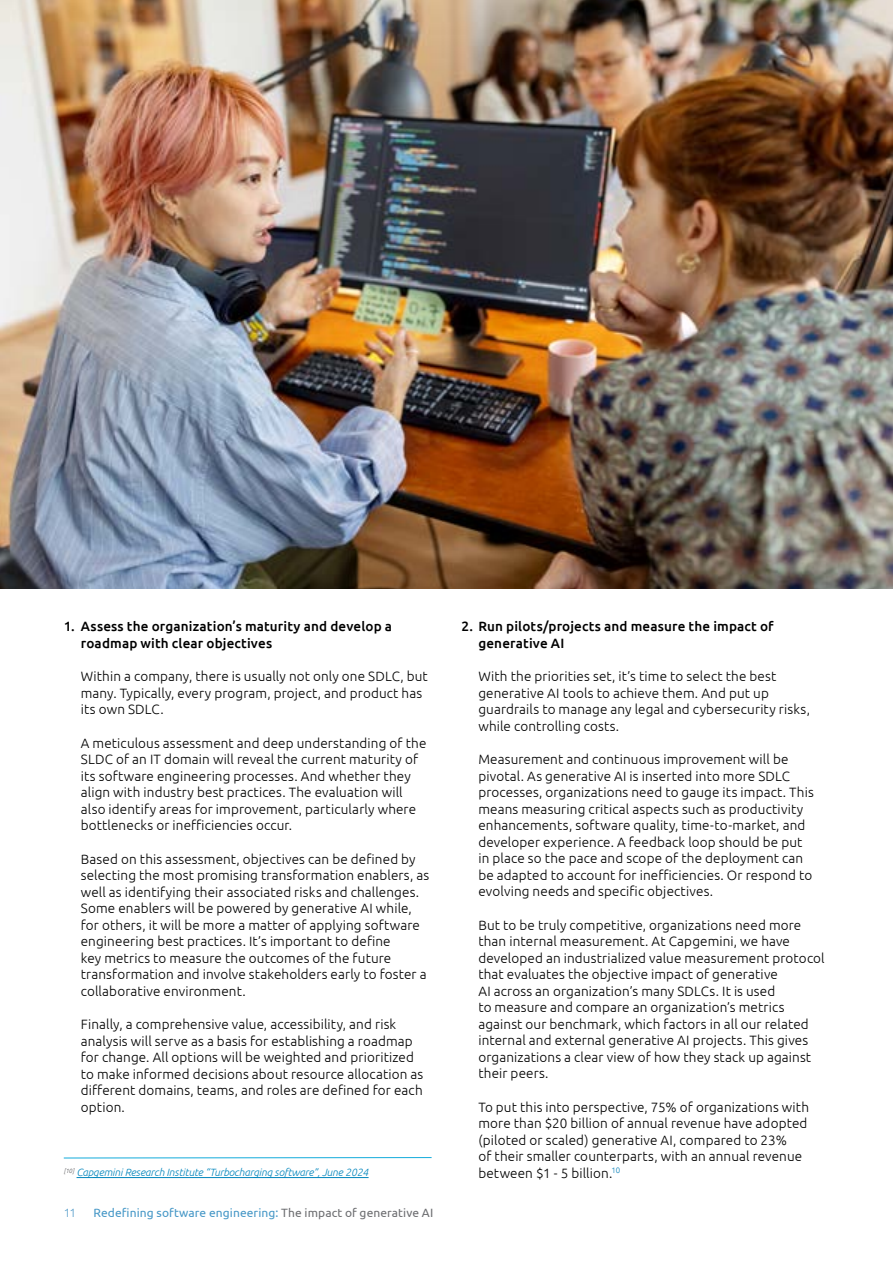
<style>
.page{position:relative;width:893px;height:1263px;background:#fff}
.page>*{position:absolute;margin:0;border:0;box-sizing:border-box;transform-origin:0 0}
.t1{font:300 13.5px/16.5px "Ubuntu";letter-spacing:.01em;color:#000}
.t2{font:500 13.5px/16.5px "Ubuntu";letter-spacing:.01em;color:#000}
.t3{font:12px "Ubuntu";letter-spacing:.01em;color:#4798c7}
.t4{font:300 12px "Ubuntu";color:#569dca}
.t5{font:italic 300 10.5px "Ubuntu";letter-spacing:-.01em;color:#0085bc}
.s1{color:#6d6e71}
</style>
<div class="page">
<img style="left:0;top:0;width:893px;height:589px">
<hr style="left:77px;top:1177px;width:292px;height:1px;background:#0085bc">
<hr style="left:64px;top:1157px;width:368px;height:1px;background:#12abdb">
<p class="t2" style="left:81px;top:618px;width:313px;text-indent:-17px">1. Assess the organization’s maturity and develop a roadmap with clear objectives</p>
<p class="t1" style="left:81px;top:668px;width:349px">Within a company, there is usually not only one SDLC, but many. Typically, every program, project, and product has its own SDLC.</p>
<p class="t1" style="left:81px;top:734px;width:347px">A meticulous assessment and deep understanding of the SLDC of an IT domain will reveal the current maturity of its software engineering processes. And whether they align with industry best practices. The evaluation will also identify areas for improvement, particularly where bottlenecks or inefficiencies occur.</p>
<p class="t1" style="left:81px;top:850px;width:350px">Based on this assessment, objectives can be defined by selecting the most promising transformation enablers, as well as identifying their associated risks and challenges.<br>Some enablers will be powered by generative AI while, for others, it will be more a matter of applying software engineering best practices. It’s important to define<br>key metrics to measure the outcomes of the future transformation and involve stakeholders early to foster a collaborative environment.</p>
<p class="t1" style="left:81px;top:1016px;width:344px">Finally, a comprehensive value, accessibility, and risk analysis will serve as a basis for establishing a roadmap for change. All options will be weighted and prioritized to make informed decisions about resource allocation as different domains, teams, and roles are defined for each option.</p>
<p class="t5" style="left:64px;top:1166px;width:306px"><sup>[10]</sup> Capgemini Research Institute “Turbocharging software”, June 2024</p>
<p class="t4" style="left:64px;top:1205px;width:14px">11</p>
<p class="t3" style="left:94px;top:1205px;width:341px">Redefining software engineering: <span class="s1">The impact of generative AI</span></p>
<p class="t2" style="left:478px;top:618px;width:297px;text-indent:-17px">2. Run pilots/projects and measure the impact of generative AI</p>
<p class="t1" style="left:478px;top:668px;width:333px">With the priorities set, it’s time to select the best generative AI tools to achieve them. And put up guardrails to manage any legal and cybersecurity risks, while controlling costs.</p>
<p class="t1" style="left:478px;top:751px;width:337px">Measurement and continuous improvement will be pivotal. As generative AI is inserted into more SDLC processes, organizations need to gauge its impact. This means measuring critical aspects such as productivity enhancements, software quality, time-to-market, and developer experience. A feedback loop should be put in place so the pace and scope of the deployment can be adapted to account for inefficiencies. Or respond to evolving needs and specific objectives.</p>
<p class="t1" style="left:478px;top:916px;width:348px">But to be truly competitive, organizations need more than internal measurement. At Capgemini, we have developed an industrialized value measurement protocol that evaluates the objective impact of generative<br>AI across an organization’s many SDLCs. It is used<br>to measure and compare an organization’s metrics against our benchmark, which factors in all our related internal and external generative AI projects. This gives organizations a clear view of how they stack up against their peers.</p>
<p class="t1" style="left:478px;top:1098px;width:332px">To put this into perspective, 75% of organizations with more than $20 billion of annual revenue have adopted (piloted or scaled) generative AI, compared to 23%<br>of their smaller counterparts, with an annual revenue between $1 - 5 billion.<sup>10</sup></p>
</div>
